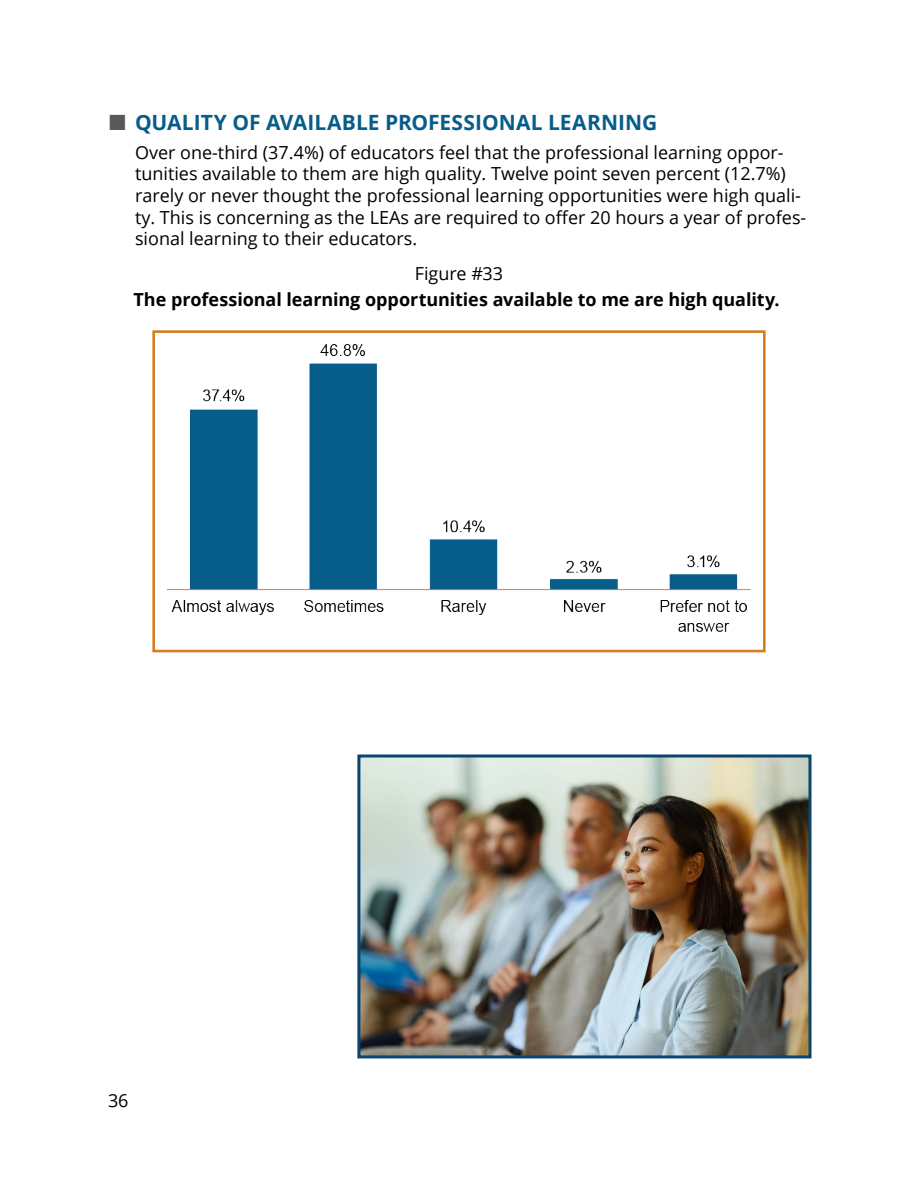
<style>
.page{position:relative;width:918px;height:1188px;background:#fff}
.page>*{position:absolute;margin:0;border:0;box-sizing:border-box;transform-origin:0 0}
.t1{font:700 21px "Open Sans";color:#065d89}
.t2{font:18px/21.6px "Open Sans";color:#000}
.t3{font:700 18px "Open Sans";letter-spacing:-.005em;color:#000}
</style>
<div class="page">
<img style="left:168px;top:344px;width:583px;height:288px">
<div style="left:152px;top:330px;width:614px;height:322px;border:3px solid #d47d21"></div>
<img style="left:361px;top:758px;width:447px;height:296px">
<div style="left:357px;top:754px;width:455px;height:304px;border:3px solid #09456e"></div>
<p class="t1" style="left:135px;top:108px;width:524px">QUALITY OF AVAILABLE PROFESSIONAL LEARNING</p>
<p class="t2" style="left:135px;top:141px;width:673px">Over one-third (37.4%) of educators feel that the professional learning oppor&shy;tunities available to them are high quality. Twelve point seven percent (12.7%) rarely or never thought the professional learning opportunities were high quali&shy;ty. This is concerning as the LEAs are required to offer 20 hours a year of profes&shy;sional learning to their educators.</p>
<h3 class="t2" style="left:415px;top:263px;width:90px">Figure #33</h3>
<p class="t3" style="left:133px;top:287px;width:648px">The professional learning opportunities available to me are high quality.</p>
<p class="t2" style="left:108px;top:1089px;width:22px">36</p>
</div>
